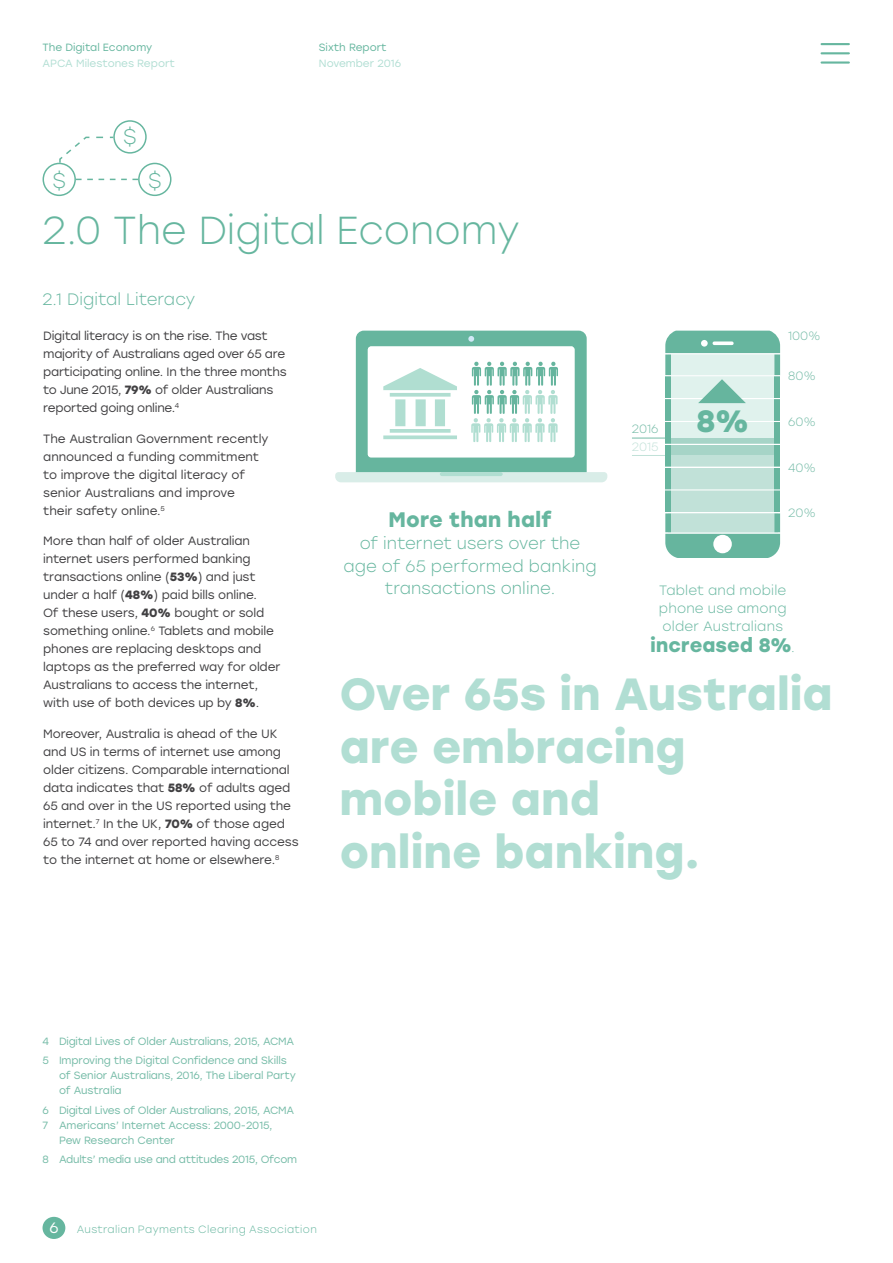
<style>
.page{position:relative;width:893px;height:1263px;background:#fff}
.page>*{position:absolute;margin:0;border:0;box-sizing:border-box;transform-origin:0 0}
.t1{font:700 45px/52.5px "Stolzl";letter-spacing:.005em;color:#b1ded3}
.t2{font:300 39px "Stolzl";color:#66b69f}
.t3{font:700 30.75px "Stolzl";color:#66b69f}
.t4{font:300 21.15px "Stolzl";color:#66b69f}
.t5{font:700 21px "Stolzl";letter-spacing:.01em;color:#66b69f}
.t6{font:700 19.5px "Stolzl";letter-spacing:.005em;color:#66b69f}
.t7{font:300 16.5px/22.5px "Stolzl";letter-spacing:.005em;color:#66b69f;text-align:center}
.t8{font:300 13.5px/18px "Stolzl";letter-spacing:.015em;color:#66b69f;text-align:justify}
.t9{font:12px/18px "Stolzl";letter-spacing:-.01em;color:#414042}
.t10{font:300 12px "Stolzl";letter-spacing:-.01em;color:#75bba7}
.t11{font:300 12px "Stolzl";color:#c1e1d8}
.t12{font:10.5px/19.2px "Stolzl";letter-spacing:-.02em;color:#75bba7}
.t13{font:300 10.5px "Stolzl";letter-spacing:.035em;color:#66b69f}
.t14{font:10.5px "Stolzl";color:#b1ded3}
.t15{font:10.5px "Stolzl";color:#66b69f}
.s1{font-weight:700}
.s2{font-weight:300;font-size:13.5px}
.s3{font-weight:400;font-size:15px;color:#fff}
</style>
<div class="page">
<div style="left:43px;top:1217px;width:22px;height:22px;background:#66b69f;border-radius:50%"></div>
<hr style="left:821px;top:43px;width:28px;height:2px;background:#66b69f">
<hr style="left:821px;top:52px;width:28px;height:2px;background:#66b69f">
<hr style="left:821px;top:61px;width:28px;height:3px;background:#66b69f">
<div style="left:43px;top:163px;width:33px;height:33px;border:1px solid #66b69f;border-radius:50%"></div>
<div style="left:113px;top:120px;width:34px;height:34px;border:1px solid #66b69f;border-radius:50%"></div>
<div style="left:138px;top:163px;width:33px;height:33px;border:1px solid #66b69f;border-radius:50%"></div>
<svg style="left:76px;top:179px;width:62px;height:1px"></svg>
<svg style="left:58px;top:136px;width:57px;height:28px"></svg>
<hr style="left:632px;top:438px;width:34px;height:1px;background:#75bba7">
<hr style="left:632px;top:455px;width:34px;height:1px;background:#c1e1d8">
<svg style="left:665px;top:331px;width:115px;height:22px;background:#71baa5"></svg>
<div style="left:668px;top:376px;width:109px;height:22px;background:#e0f2ed"></div>
<div style="left:665px;top:376px;width:6px;height:22px;background:#66b59e"></div>
<div style="left:774px;top:376px;width:6px;height:22px;background:#66b59e"></div>
<div style="left:668px;top:399px;width:109px;height:22px;background:#e0f2ed"></div>
<div style="left:665px;top:399px;width:6px;height:22px;background:#66b59e"></div>
<div style="left:774px;top:399px;width:6px;height:22px;background:#66b59e"></div>
<div style="left:668px;top:467px;width:109px;height:22px;background:#c1e1d8"></div>
<div style="left:774px;top:467px;width:6px;height:22px;background:#66b59e"></div>
<div style="left:665px;top:467px;width:6px;height:22px;background:#66b59e"></div>
<div style="left:668px;top:490px;width:109px;height:22px;background:#c1e1d8"></div>
<div style="left:774px;top:490px;width:6px;height:22px;background:#66b59e"></div>
<div style="left:665px;top:490px;width:6px;height:22px;background:#66b59e"></div>
<div style="left:668px;top:438px;width:109px;height:6px;background:#a6d4c7"></div>
<div style="left:668px;top:422px;width:109px;height:16px;background:#e0f2ed"></div>
<div style="left:665px;top:422px;width:6px;height:22px;background:#66b59e"></div>
<div style="left:774px;top:422px;width:6px;height:22px;background:#66b59e"></div>
<div style="left:668px;top:445px;width:109px;height:11px;background:#a6d4c7"></div>
<div style="left:668px;top:456px;width:109px;height:11px;background:#c1e1d8"></div>
<div style="left:665px;top:445px;width:6px;height:22px;background:#66b59e"></div>
<div style="left:774px;top:445px;width:6px;height:22px;background:#66b59e"></div>
<svg style="left:665px;top:513px;width:115px;height:45px;background:#97cdbd"></svg>
<div style="left:668px;top:354px;width:109px;height:21px;background:#e0f2ed"></div>
<div style="left:665px;top:354px;width:6px;height:21px;background:#66b59e"></div>
<div style="left:774px;top:354px;width:6px;height:21px;background:#66b59e"></div>
<hr style="left:665px;top:467px;width:116px;height:1px;background:#fff">
<hr style="left:665px;top:532px;width:116px;height:1px;background:#fff">
<svg style="left:698px;top:379px;width:48px;height:24px"></svg>
<div style="left:356px;top:331px;width:231px;height:149px;background:#66b59e;border-radius:8px"></div>
<svg style="left:335px;top:472px;width:272px;height:10px;background:#d8ece7"></svg>
<hr style="left:440px;top:472px;width:63px;height:4px;background:#b0ded1;border-radius:2px">
<svg style="left:368px;top:336px;width:205px;height:121px;background:#ddefea"></svg>
<p class="t15" style="left:43px;top:40px;width:111px">The Digital Economy</p>
<p class="t14" style="left:43px;top:56px;width:134px">APCA Milestones Report</p>
<h3 class="t4" style="left:123px;top:122px;width:15px">$</h3>
<h3 class="t4" style="left:52px;top:166px;width:15px">$</h3>
<h3 class="t4" style="left:148px;top:166px;width:15px">$</h3>
<p class="t15" style="left:319px;top:40px;width:69px">Sixth Report</p>
<p class="t14" style="left:319px;top:56px;width:84px">November 2016</p>
<h2 class="t2" style="left:43px;top:203px;width:479px">2.0 The Digital Economy</h2>
<h3 class="t7" style="left:43px;top:287px;width:154px">2.1 Digital Literacy</h3>
<p class="t9" style="left:43px;top:326px;width:245px">Digital literacy is on the rise. The vast majority of Australians aged over 65 are participating online. In the three months to June 2015, <span class="s1">79%</span> of older Australians reported going online.<sup>4</sup></p>
<p class="t9" style="left:43px;top:429px;width:227px">The Australian Government recently announced a funding commitment to improve the digital literacy of senior Australians and improve<br>their safety online.<sup>5</sup></p>
<p class="t9" style="left:43px;top:532px;width:239px">More than half of older Australian internet users performed banking transactions online (<span class="s1">53%</span>) and just under a half (<span class="s1">48%</span>) paid bills online.<br>Of these users, <span class="s1">40%</span> bought or sold something online.<sup>6</sup> Tablets and mobile phones are replacing desktops and laptops as the preferred way for older Australians to access the internet, with use of both devices up by <span class="s1">8%</span>.</p>
<p class="t9" style="left:43px;top:724px;width:257px">Moreover, Australia is ahead of the UK and US in terms of internet use among older citizens. Comparable international data indicates that <span class="s1">58%</span> of adults aged 65 and over in the US reported using the internet.<sup>7</sup> In the UK, <span class="s1">70%</span> of those aged 65 to 74 and over reported having access to the internet at home or elsewhere.<sup>8</sup></p>
<p class="t10" style="left:788px;top:327px;width:34px">100%</p>
<h3 class="t5" style="left:388px;top:504px;width:165px">More than half</h3>
<h3 class="t7" style="left:343px;top:532px;width:255px">of internet users over the age of 65 performed banking transactions online.</h3>
<p class="t10" style="left:632px;top:421px;width:28px">2016</p>
<p class="t11" style="left:632px;top:438px;width:28px">2015</p>
<h3 class="t3" style="left:697px;top:399px;width:54px">8%</h3>
<p class="t10" style="left:788px;top:368px;width:29px">80%</p>
<p class="t10" style="left:788px;top:414px;width:29px">60%</p>
<p class="t10" style="left:788px;top:460px;width:29px">40%</p>
<p class="t10" style="left:788px;top:505px;width:29px">20%</p>
<p class="t8" style="left:659px;top:580px;width:129px">Tablet and mobile phone use among older Australians</p>
<h3 class="t6" style="left:651px;top:631px;width:146px">increased 8%<span class="s2">.</span></h3>
<h1 class="t1" style="left:340px;top:666px;width:494px">Over 65s in Australia are embracing mobile and<br>online banking.</h1>
<p class="t12" style="left:43px;top:1031px;width:253px">4 Digital Lives of Older Australians, 2015, ACMA<br>5 Improving the Digital Confidence and Skills</p>
<p class="t12" style="left:59px;top:1068px;width:238px;line-height:15px">of Senior Australians, 2016, The Liberal Party of Australia</p>
<p class="t12" style="left:43px;top:1100px;width:253px">6 Digital Lives of Older Australians, 2015, ACMA</p>
<p class="t12" style="left:43px;top:1115px;width:232px">7 Americans’ Internet Access: 2000-2015,</p>
<p class="t12" style="left:59px;top:1130px;width:117px">Pew Research Center</p>
<p class="t12" style="left:43px;top:1149px;width:256px">8 Adults’ media use and attitudes 2015, Ofcom</p>
<p class="t13" style="left:49px;top:1222px;width:269px"><span class="s3">6</span> Australian Payments Clearing Association</p>
</div>
